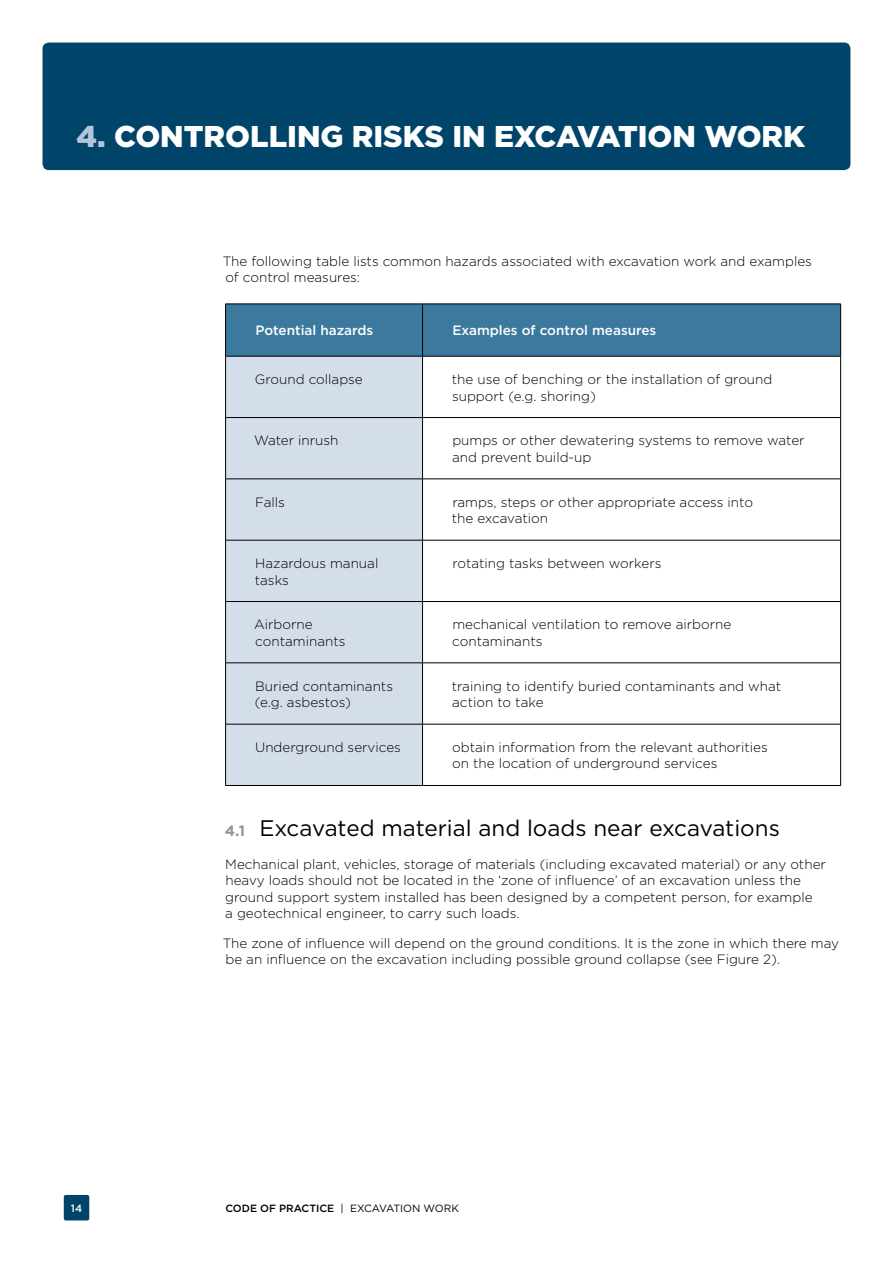
<style>
.page{position:relative;width:893px;height:1263px;background:#fff}
.page>*{position:absolute;margin:0;border:0;box-sizing:border-box;transform-origin:0 0}
.Header_1{font:900 30px "Gotham";color:#fff}
.Header_2{font:22.5px "Gotham";color:#000}
.Body_copy{font:300 13.5px/16.5px "Gotham";color:#000}
.Body_copy-2{font:500 13.5px "Gotham";color:#fff}
.t1{font:10.5px "Gotham";color:#000}
.t2{font:500 10.5px "Gotham";color:#fff}
.s1{color:#b1c6da}
.s2{font-weight:700;font-size:15px;color:#939598}
.s3{font-weight:500}
</style>
<div class="page">
<div style="left:43px;top:43px;width:807px;height:127px;background:#00446a;border-radius:6px"></div>
<div style="left:64px;top:1195px;width:25px;height:25px;background:#00446a;border-radius:2px"></div>
<div style="left:226px;top:305px;width:614px;height:51px;background:#3b7a9e"></div>
<div style="left:226px;top:357px;width:196px;height:428px;background:#d3deea"></div>
<hr style="left:225px;top:304px;width:198px;height:1px;background:#000">
<hr style="left:225px;top:304px;width:1px;height:52px;background:#000">
<hr style="left:423px;top:304px;width:418px;height:1px;background:#000">
<hr style="left:422px;top:304px;width:1px;height:52px;background:#000">
<hr style="left:840px;top:304px;width:1px;height:52px;background:#000">
<hr style="left:225px;top:356px;width:198px;height:1px;background:#000">
<hr style="left:225px;top:356px;width:1px;height:61px;background:#000">
<hr style="left:423px;top:356px;width:418px;height:1px;background:#000">
<hr style="left:422px;top:356px;width:1px;height:61px;background:#000">
<hr style="left:840px;top:356px;width:1px;height:61px;background:#000">
<hr style="left:225px;top:417px;width:198px;height:1px;background:#000">
<hr style="left:225px;top:418px;width:1px;height:61px;background:#000">
<hr style="left:423px;top:417px;width:418px;height:1px;background:#000">
<hr style="left:422px;top:418px;width:1px;height:61px;background:#000">
<hr style="left:840px;top:418px;width:1px;height:61px;background:#000">
<hr style="left:225px;top:479px;width:198px;height:1px;background:#000">
<hr style="left:225px;top:479px;width:1px;height:61px;background:#000">
<hr style="left:423px;top:479px;width:418px;height:1px;background:#000">
<hr style="left:422px;top:479px;width:1px;height:61px;background:#000">
<hr style="left:840px;top:479px;width:1px;height:61px;background:#000">
<hr style="left:225px;top:540px;width:198px;height:1px;background:#000">
<hr style="left:225px;top:540px;width:1px;height:61px;background:#000">
<hr style="left:423px;top:540px;width:418px;height:1px;background:#000">
<hr style="left:422px;top:540px;width:1px;height:61px;background:#000">
<hr style="left:840px;top:540px;width:1px;height:61px;background:#000">
<hr style="left:225px;top:601px;width:198px;height:1px;background:#000">
<hr style="left:225px;top:602px;width:1px;height:61px;background:#000">
<hr style="left:423px;top:601px;width:418px;height:1px;background:#000">
<hr style="left:422px;top:602px;width:1px;height:61px;background:#000">
<hr style="left:840px;top:602px;width:1px;height:61px;background:#000">
<hr style="left:225px;top:663px;width:198px;height:1px;background:#000">
<hr style="left:225px;top:663px;width:1px;height:61px;background:#000">
<hr style="left:423px;top:663px;width:418px;height:1px;background:#000">
<hr style="left:422px;top:663px;width:1px;height:61px;background:#000">
<hr style="left:840px;top:663px;width:1px;height:61px;background:#000">
<hr style="left:225px;top:724px;width:198px;height:1px;background:#000">
<hr style="left:225px;top:724px;width:1px;height:61px;background:#000">
<hr style="left:423px;top:724px;width:418px;height:1px;background:#000">
<hr style="left:422px;top:724px;width:1px;height:61px;background:#000">
<hr style="left:840px;top:724px;width:1px;height:61px;background:#000">
<hr style="left:225px;top:785px;width:198px;height:1px;background:#000">
<hr style="left:423px;top:785px;width:418px;height:1px;background:#000">
<h1 class="Header_1" style="left:77px;top:118px;width:730px"><span class="s1">4.</span> CONTROLLING RISKS IN EXCAVATION WORK</h1>
<p class="Body_copy" style="left:223px;top:253px;width:591px">The following table lists common hazards associated with excavation work and examples of control measures:</p>
<p class="Body_copy-2" style="left:255px;top:322px;width:119px">Potential hazards</p>
<p class="Body_copy-2" style="left:452px;top:322px;width:205px">Examples of control measures</p>
<p class="Body_copy" style="left:255px;top:371px;width:109px">Ground collapse</p>
<p class="Body_copy" style="left:452px;top:371px;width:322px">the use of benching or the installation of ground support (e.g. shoring)</p>
<p class="Body_copy" style="left:254px;top:432px;width:86px">Water inrush</p>
<p class="Body_copy" style="left:452px;top:432px;width:354px">pumps or other dewatering systems to remove water and prevent build-up</p>
<p class="Body_copy" style="left:255px;top:494px;width:31px">Falls</p>
<p class="Body_copy" style="left:452px;top:494px;width:303px">ramps, steps or other appropriate access into the excavation</p>
<p class="Body_copy" style="left:255px;top:555px;width:125px">Hazardous manual tasks</p>
<p class="Body_copy" style="left:452px;top:555px;width:211px">rotating tasks between workers</p>
<p class="Body_copy" style="left:254px;top:616px;width:93px">Airborne contaminants</p>
<p class="Body_copy" style="left:452px;top:616px;width:281px">mechanical ventilation to remove airborne contaminants</p>
<p class="Body_copy" style="left:255px;top:677px;width:140px">Buried contaminants (e.g. asbestos)</p>
<p class="Body_copy" style="left:452px;top:677px;width:331px">training to identify buried contaminants and what action to take</p>
<p class="Body_copy" style="left:255px;top:739px;width:147px">Underground services</p>
<p class="Body_copy" style="left:452px;top:739px;width:317px">obtain information from the relevant authorities on the location of underground services</p>
<h2 class="Header_2" style="left:225px;top:814px;width:556px"><span class="s2">4.1</span> Excavated material and loads near excavations</h2>
<p class="Body_copy" style="left:225px;top:856px;width:602px">Mechanical plant, vehicles, storage of materials (including excavated material) or any other heavy loads should not be located in the ‘zone of influence’ of an excavation unless the ground support system installed has been designed by a competent person, for example<br>a geotechnical engineer, to carry such loads.</p>
<p class="Body_copy" style="left:223px;top:934px;width:618px">The zone of influence will depend on the ground conditions. It is the zone in which there may be an influence on the excavation including possible ground collapse (see Figure 2).</p>
<p class="t2" style="left:71px;top:1202px;width:13px">14</p>
<p class="t1" style="left:225px;top:1202px;width:235px"><span class="s3">CODE OF PRACTICE</span> | EXCAVATION WORK</p>
</div>
